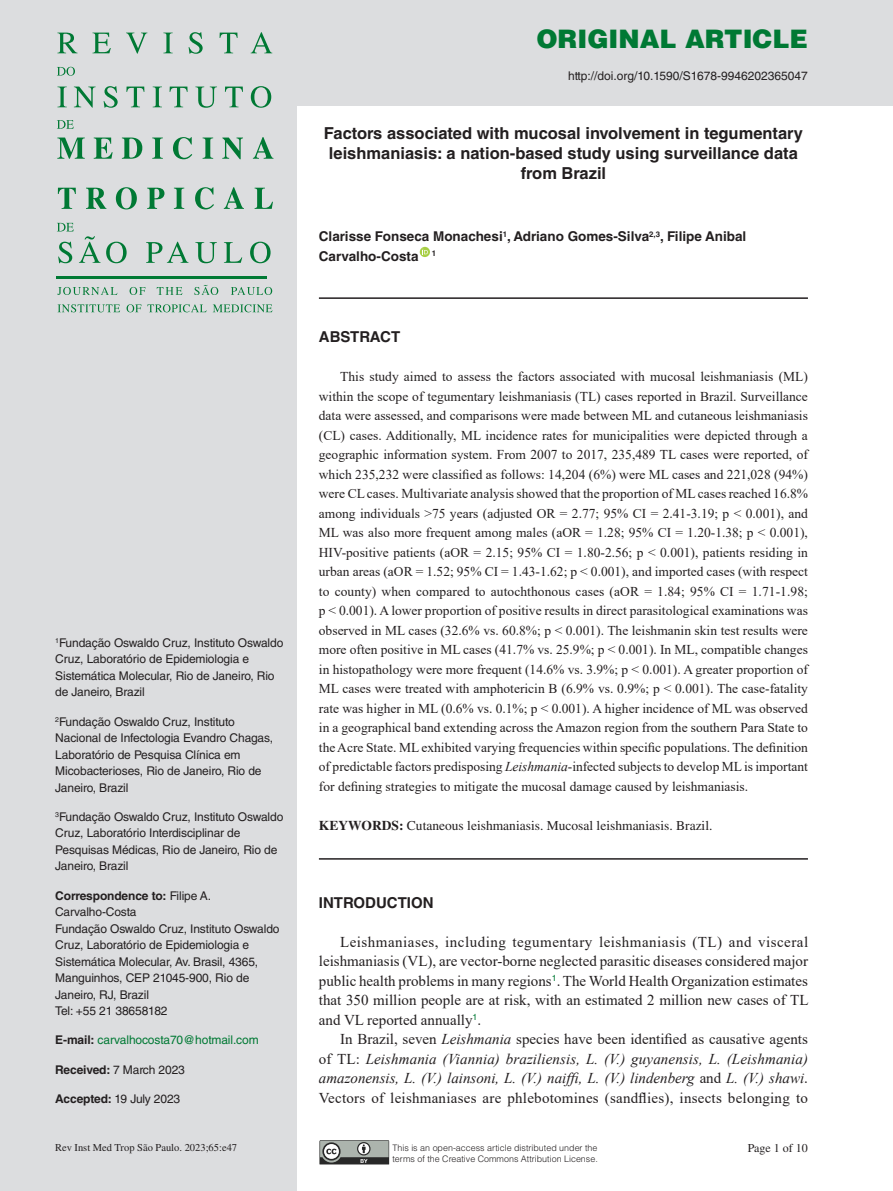
<style>
.page{position:relative;width:893px;height:1191px;background:#fff}
.page>*{position:absolute;margin:0;border:0;box-sizing:border-box;transform-origin:0 0}
.t1{font:900 25.5px "Helvetica LT Std";color:#007934}
.Título{font:700 16.5px/19.8px "Helvetica LT Std";color:#231f20;text-align:center}
.t2{font:15px/19.5px "Times New Roman";color:#231f20;text-align:justify}
.t3{font:italic 15px/19.5px "Times New Roman";color:#231f20;text-align:justify}
.Seção{font:700 15px "Helvetica LT Std";color:#231f20}
.Resumo{font:13.5px/19.5px "Times New Roman";color:#231f20;text-align:justify}
.Autores{font:700 13.5px/19.5px "Helvetica LT Std";color:#231f20}
.Keywords{font:13.5px "Times LT Std";color:#231f20}
.Rodapé{font:12px/16.5px "Helvetica LT Std";letter-spacing:-.01em;color:#231f20}
.Rodapé-2{font:12px "Helvetica LT Std";letter-spacing:-.01em;color:#007934}
.t4{font:12px "Times LT Std";color:#231f20}
.t5{font:10.5px "Times LT Std";color:#231f20}
.t6{font:300 8.85px/10.6px "Helvetica LT Std";color:#231f20}
.s1{font-weight:700}
.s2{font-weight:700;color:#231f20}
.s3{font-style:italic}
.s4{font-style:normal}
</style>
<div class="page">
<div style="left:0;top:0;width:297px;height:1191px;background:#dcdddf"></div>
<div style="left:22px;top:0;width:871px;height:106px;background:#dcdddf"></div>
<svg style="left:57px;top:33px;width:21px;height:20px"></svg>
<svg style="left:92px;top:33px;width:19px;height:20px"></svg>
<svg style="left:126px;top:33px;width:21px;height:21px"></svg>
<svg style="left:163px;top:33px;width:10px;height:20px"></svg>
<svg style="left:189px;top:32px;width:14px;height:22px"></svg>
<svg style="left:220px;top:33px;width:18px;height:20px"></svg>
<svg style="left:251px;top:32px;width:21px;height:21px"></svg>
<svg style="left:57px;top:87px;width:10px;height:20px"></svg>
<svg style="left:74px;top:87px;width:22px;height:21px"></svg>
<svg style="left:104px;top:86px;width:14px;height:22px"></svg>
<svg style="left:126px;top:87px;width:18px;height:20px"></svg>
<svg style="left:153px;top:87px;width:9px;height:20px"></svg>
<svg style="left:170px;top:87px;width:18px;height:20px"></svg>
<svg style="left:195px;top:87px;width:22px;height:21px"></svg>
<svg style="left:225px;top:87px;width:18px;height:20px"></svg>
<svg style="left:251px;top:86px;width:20px;height:22px"></svg>
<svg style="left:57px;top:137px;width:28px;height:22px"></svg>
<svg style="left:94px;top:137px;width:19px;height:22px"></svg>
<svg style="left:122px;top:137px;width:20px;height:22px"></svg>
<svg style="left:152px;top:137px;width:11px;height:22px"></svg>
<svg style="left:173px;top:137px;width:19px;height:22px"></svg>
<svg style="left:203px;top:137px;width:10px;height:22px"></svg>
<svg style="left:222px;top:137px;width:21px;height:22px"></svg>
<svg style="left:253px;top:137px;width:20px;height:22px"></svg>
<svg style="left:58px;top:188px;width:18px;height:21px"></svg>
<svg style="left:86px;top:188px;width:20px;height:21px"></svg>
<svg style="left:116px;top:187px;width:21px;height:22px"></svg>
<svg style="left:147px;top:188px;width:17px;height:21px"></svg>
<svg style="left:174px;top:188px;width:10px;height:21px"></svg>
<svg style="left:195px;top:187px;width:19px;height:22px"></svg>
<svg style="left:224px;top:187px;width:20px;height:22px"></svg>
<svg style="left:255px;top:188px;width:18px;height:21px"></svg>
<svg style="left:146px;top:242px;width:43px;height:21px"></svg>
<svg style="left:195px;top:242px;width:22px;height:21px"></svg>
<svg style="left:224px;top:242px;width:18px;height:21px"></svg>
<svg style="left:250px;top:242px;width:21px;height:21px"></svg>
<svg style="left:57px;top:223px;width:70px;height:40px"></svg>
<svg style="left:57px;top:120px;width:17px;height:9px"></svg>
<svg style="left:57px;top:67px;width:18px;height:9px"></svg>
<svg style="left:57px;top:287px;width:60px;height:8px"></svg>
<svg style="left:130px;top:287px;width:15px;height:8px"></svg>
<svg style="left:157px;top:287px;width:25px;height:8px"></svg>
<svg style="left:194px;top:285px;width:24px;height:10px"></svg>
<svg style="left:231px;top:287px;width:41px;height:8px"></svg>
<svg style="left:58px;top:304px;width:62px;height:8px"></svg>
<svg style="left:127px;top:304px;width:14px;height:8px"></svg>
<svg style="left:147px;top:304px;width:60px;height:8px"></svg>
<svg style="left:213px;top:304px;width:59px;height:8px"></svg>
<hr style="left:56px;top:276px;width:210px;height:2px;background:#007934">
<svg style="left:320px;top:1140px;width:69px;height:24px;background:#868a87"></svg>
<hr style="left:319px;top:297px;width:489px;height:2px;background:#231f20">
<hr style="left:319px;top:858px;width:489px;height:1px;background:#231f20">
<svg style="left:420px;top:247px;width:10px;height:10px"></svg>
<svg style="left:422px;top:249px;width:6px;height:5px"></svg>
<h1 class="t1" style="left:536px;top:22px;width:273px">ORIGINAL ARTICLE</h1>
<p class="Rodapé" style="left:568px;top:67px;width:241px">http://doi.org/10.1590/S1678-9946202365047</p>
<p class="Título" style="left:324px;top:123px;width:481px">Factors associated with mucosal involvement in tegumentary leishmaniasis: a nation-based study using surveillance data from Brazil</p>
<p class="Rodapé" style="left:55px;top:634px;width:230px"><sup>1</sup>Fundação Oswaldo Cruz, Instituto Oswaldo Cruz, Laboratório de Epidemiologia e Sistemática Molecular, Rio de Janeiro, Rio de Janeiro, Brazil</p>
<p class="Rodapé" style="left:55px;top:713px;width:219px"><sup>2</sup>Fundação Oswaldo Cruz, Instituto Nacional de Infectologia Evandro Chagas, Laboratório de Pesquisa Clínica em Micobacterioses, Rio de Janeiro, Rio de Janeiro, Brazil</p>
<p class="Rodapé" style="left:55px;top:808px;width:230px"><sup>3</sup>Fundação Oswaldo Cruz, Instituto Oswaldo Cruz, Laboratório Interdisciplinar de Pesquisas Médicas, Rio de Janeiro, Rio de Janeiro, Brazil</p>
<p class="Rodapé" style="left:55px;top:887px;width:226px"><span class="s1">Correspondence to:</span> Filipe A.<br>Carvalho-Costa<br>Fundação Oswaldo Cruz, Instituto Oswaldo<br>Cruz, Laboratório de Epidemiologia e<br>Sistemática Molecular, Av. Brasil, 4365,<br>Manguinhos, CEP 21045-900, Rio de<br>Janeiro, RJ, Brazil<br>Tel: +55 21 38658182</p>
<p class="Rodapé-2" style="left:55px;top:1033px;width:205px"><span class="s2">E-mail:</span> carvalhocosta70@hotmail.com</p>
<p class="Rodapé" style="left:55px;top:1061px;width:131px"><span class="s1">Received:</span> 7 March 2023</p>
<p class="Rodapé" style="left:55px;top:1090px;width:127px"><span class="s1">Accepted:</span> 19 July 2023</p>
<p class="Autores" style="left:319px;top:226px;width:429px">Clarisse Fonseca Monachesi<sup>1</sup>, Adriano Gomes-Silva<sup>2,3</sup>, Filipe Anibal<br>Carvalho-Costa <sup>1</sup></p>
<p class="Seção" style="left:319px;top:328px;width:83px">ABSTRACT</p>
<p class="Resumo" style="left:319px;top:366px;width:491px;text-indent:21px">This study aimed to assess the factors associated with mucosal leishmaniasis (ML) within the scope of tegumentary leishmaniasis (TL) cases reported in Brazil. Surveillance data were assessed, and comparisons were made between ML and cutaneous leishmaniasis (CL) cases. Additionally, ML incidence rates for municipalities were depicted through a geographic information system. From 2007 to 2017, 235,489 TL cases were reported, of which 235,232 were classified as follows: 14,204 (6%) were ML cases and 221,028 (94%) were CL cases. Multivariate analysis showed that the proportion of ML cases reached 16.8% among individuals &gt;75 years (adjusted OR = 2.77; 95% CI = 2.41-3.19; p &lt; 0.001), and ML was also more frequent among males (aOR = 1.28; 95% CI = 1.20-1.38; p &lt; 0.001), HIV-positive patients (aOR = 2.15; 95% CI = 1.80-2.56; p &lt; 0.001), patients residing in urban areas (aOR = 1.52; 95% CI = 1.43-1.62; p &lt; 0.001), and imported cases (with respect to county) when compared to autochthonous cases (aOR = 1.84; 95% CI = 1.71-1.98; p &lt; 0.001). A lower proportion of positive results in direct parasitological examinations was observed in ML cases (32.6% vs. 60.8%; p &lt; 0.001). The leishmanin skin test results were more often positive in ML cases (41.7% vs. 25.9%; p &lt; 0.001). In ML, compatible changes in histopathology were more frequent (14.6% vs. 3.9%; p &lt; 0.001). A greater proportion of ML cases were treated with amphotericin B (6.9% vs. 0.9%; p &lt; 0.001). The case-fatality rate was higher in ML (0.6% vs. 0.1%; p &lt; 0.001). A higher incidence of ML was observed in a geographical band extending across the Amazon region from the southern Para State to the Acre State. ML exhibited varying frequencies within specific populations. The definition of predictable factors predisposing <span class="s3">Leishmania</span>-infected subjects to develop ML is important for defining strategies to mitigate the mucosal damage caused by leishmaniasis.</p>
<p class="Keywords" style="left:319px;top:817px;width:395px"><span class="s1">KEYWORDS:</span> Cutaneous leishmaniasis. Mucosal leishmaniasis. Brazil.</p>
<p class="Seção" style="left:319px;top:893px;width:116px">INTRODUCTION</p>
<p class="t2" style="left:319px;top:931px;width:491px;text-indent:21px">Leishmaniases, including tegumentary leishmaniasis (TL) and visceral leishmaniasis (VL), are vector-borne neglected parasitic diseases considered major public health problems in many regions<sup>1</sup>. The World Health Organization estimates that 350 million people are at risk, with an estimated 2 million new cases of TL and VL reported annually<sup>1</sup>.</p>
<p class="t3" style="left:319px;top:1029px;width:491px;text-indent:21px"><span class="s4">In Brazil, seven</span> Leishmania <span class="s4">species have been identified as causative agents of TL:</span> Leishmania (Viannia) braziliensis, L. (V.) guyanensis, L. (Leishmania) amazonensis, L. (V.) lainsoni, L. (V.) naiffi, L. (V.) lindenberg <span class="s4">and</span> L. (V.) shawi<span class="s4">.<br>Vectors of leishmaniases are phlebotomines (sandflies), insects belonging to</span></p>
<p class="t5" style="left:55px;top:1142px;width:183px">Rev Inst Med Trop São Paulo. 2023;65:e47</p>
<p class="t4" style="left:748px;top:1141px;width:62px">Page 1 of 10</p>
<p class="t6" style="left:392px;top:1142px;width:207px">This is an open-access article distributed under the terms of the Creative Commons Attribution License.</p>
</div>
